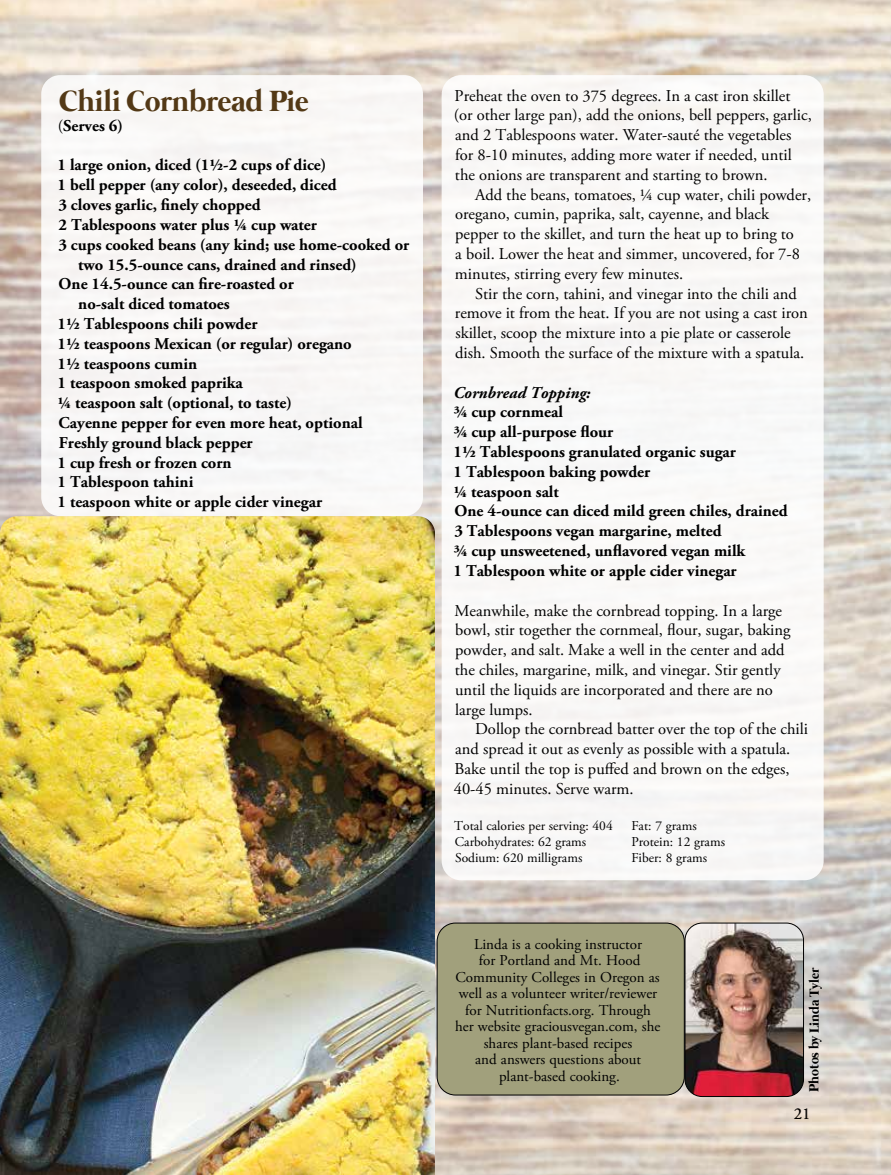
<style>
.page{position:relative;width:891px;height:1175px;background:#fff}
.page>*{position:absolute;margin:0;border:0;box-sizing:border-box;transform-origin:0 0}
.t1{font:700 30px "Mermaid";color:#533916}
.t2{font:16.5px/19.8px "Adobe Garamond Pro";color:#000}
.t3{font:700 16.5px/19.8px "Adobe Garamond Pro";color:#000}
.t4{font:italic 700 16.5px "Adobe Garamond Pro";color:#000}
.t5{font:15px/16.5px "Adobe Garamond Pro";color:#000;text-align:center}
.t6{font:13.5px "Adobe Garamond Pro";color:#000}
.t7{font:700 13.5px "Mermaid";letter-spacing:-.005em;color:#000}
.s1{font-weight:400}
</style>
<div class="page">
<img style="left:0;top:0;width:891px;height:1174px">
<div style="left:437px;top:923px;width:247px;height:172px;background:#a1a07c;border-radius:18px"></div>
<div style="left:437px;top:922px;width:248px;height:173px;border:1px solid #000;border-radius:18px"></div>
<img style="left:685px;top:923px;width:119px;height:173px">
<div style="left:685px;top:922px;width:119px;height:174px;border:1px solid #000;border-radius:17px"></div>
<div style="left:41px;top:75px;width:382px;height:441px;background:#f8f7f6;border-radius:19px"></div>
<div style="left:442px;top:75px;width:382px;height:805px;background:#f9f8f7;border-radius:19px"></div>
<img style="left:0;top:516px;width:435px;height:658px">
<h1 class="t1" style="left:59px;top:84px;width:251px">Chili Cornbread Pie</h1>
<p class="t3" style="left:58px;top:116px;width:67px"><span class="s1">(</span>Serves 6)</p>
<p class="t3" style="left:58px;top:156px;width:270px">1 large onion, diced (1½-2 cups of dice)</p>
<p class="t3" style="left:58px;top:175px;width:281px">1 bell pepper (any color), deseeded, diced</p>
<p class="t3" style="left:58px;top:195px;width:204px">3 cloves garlic, finely chopped</p>
<p class="t3" style="left:59px;top:215px;width:260px">2 Tablespoons water plus 1/4 cup water</p>
<p class="t3" style="left:58px;top:235px;width:352px">3 cups cooked beans (any kind; use home-cooked or</p>
<p class="t3" style="left:78px;top:255px;width:280px">two 15.5-ounce cans, drained and rinsed)</p>
<p class="t3" style="left:59px;top:274px;width:237px">One 14.5-ounce can fire-roasted or</p>
<p class="t3" style="left:78px;top:294px;width:153px">no-salt diced tomatoes</p>
<p class="t3" style="left:58px;top:314px;width:201px">1½ Tablespoons chili powder</p>
<p class="t3" style="left:58px;top:334px;width:296px">1½ teaspoons Mexican (or regular) oregano</p>
<p class="t3" style="left:58px;top:354px;width:141px">1½ teaspoons cumin</p>
<p class="t3" style="left:58px;top:373px;width:187px">1 teaspoon smoked paprika</p>
<p class="t3" style="left:57px;top:393px;width:236px">1/4 teaspoon salt (optional, to taste)</p>
<p class="t3" style="left:59px;top:413px;width:306px">Cayenne pepper for even more heat, optional</p>
<p class="t3" style="left:59px;top:433px;width:195px">Freshly ground black pepper</p>
<p class="t3" style="left:58px;top:453px;width:176px">1 cup fresh or frozen corn</p>
<p class="t3" style="left:58px;top:472px;width:137px">1 Tablespoon tahini</p>
<p class="t3" style="left:58px;top:492px;width:266px">1 teaspoon white or apple cider vinegar</p>
<p class="t2" style="left:454px;top:86px;width:359px">Preheat the oven to 375 degrees. In a cast iron skillet (or other large pan), add the onions, bell peppers, garlic, and 2 Tablespoons water. Water-sauté the vegetables for 8-10 minutes, adding more water if needed, until the onions are transparent and starting to brown.</p>
<p class="t2" style="left:455px;top:185px;width:358px;text-indent:20px">Add the beans, tomatoes, 1/4 cup water, chili powder, oregano, cumin, paprika, salt, cayenne, and black pepper to the skillet, and turn the heat up to bring to<br>a boil. Lower the heat and simmer, uncovered, for 7-8 minutes, stirring every few minutes.</p>
<p class="t2" style="left:455px;top:284px;width:354px;text-indent:20px">Stir the corn, tahini, and vinegar into the chili and remove it from the heat. If you are not using a cast iron skillet, scoop the mixture into a pie plate or casserole dish. Smooth the surface of the mixture with a spatula.</p>
<p class="t4" style="left:453px;top:383px;width:139px">Cornbread Topping:</p>
<p class="t3" style="left:453px;top:402px;width:336px">¾ cup cornmeal<br>¾ cup all-purpose flour<br>1½ Tablespoons granulated organic sugar<br>1 Tablespoon baking powder<br>¼ teaspoon salt<br>One 4-ounce can diced mild green chiles, drained<br>3 Tablespoons vegan margarine, melted<br>¾ cup unsweetened, unflavored vegan milk<br>1 Tablespoon white or apple cider vinegar</p>
<p class="t2" style="left:454px;top:601px;width:338px">Meanwhile, make the cornbread topping. In a large bowl, stir together the cornmeal, flour, sugar, baking powder, and salt. Make a well in the center and add the chiles, margarine, milk, and vinegar. Stir gently until the liquids are incorporated and there are no large lumps.</p>
<p class="t2" style="left:454px;top:720px;width:356px;text-indent:21px">Dollop the cornbread batter over the top of the chili and spread it out as evenly as possible with a spatula.<br>Bake until the top is puffed and brown on the edges, 40-45 minutes. Serve warm.</p>
<p class="t6" style="left:454px;top:817px;width:160px">Total calories per serving: 404</p>
<p class="t6" style="left:631px;top:817px;width:67px">Fat: 7 grams</p>
<p class="t6" style="left:455px;top:833px;width:133px">Carbohydrates: 62 grams</p>
<p class="t6" style="left:631px;top:833px;width:95px">Protein: 12 grams</p>
<p class="t6" style="left:455px;top:849px;width:129px">Sodium: 620 milligrams</p>
<p class="t6" style="left:631px;top:849px;width:77px">Fiber: 8 grams</p>
<p class="t5" style="left:455px;top:936px;width:207px">Linda is a cooking instructor<br>for Portland and Mt. Hood<br>Community Colleges in Oregon as well as a volunteer writer/reviewer for Nutritionfacts.org. Through her website graciousvegan.com, she shares plant-based recipes<br>and answers questions about plant-based cooking.</p>
<p class="t7" style="left:807px;top:1091px;width:126px;rotate:-90deg">Photos by Linda Tyler</p>
<p class="t2" style="left:794px;top:1104px;width:18px">21</p>
</div>
